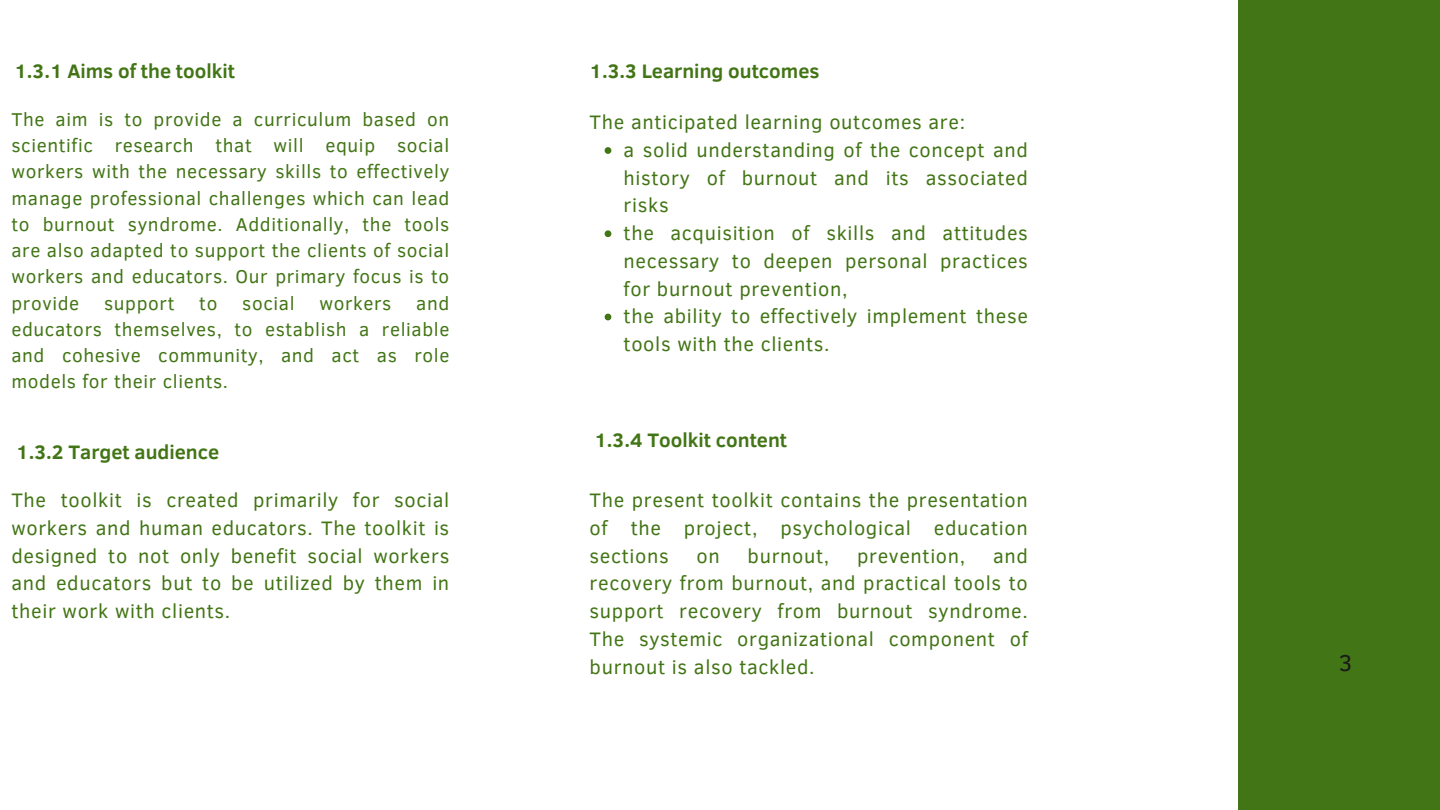
<style>
.page{position:relative;width:1440px;height:810px;background:#fff}
.page>*{position:absolute;margin:0;border:0;box-sizing:border-box;transform-origin:0 0}
.t1{font:23.5px "Clear Sans";color:#1b1b1b}
.t2{font:20px/27.8px "Clear Sans";letter-spacing:.035em;color:#427515;text-align:justify}
.t3{font:700 20px "Clear Sans";color:#427515}
.t4{font:19px/26.2px "Clear Sans";letter-spacing:.035em;color:#427515;text-align:justify}
</style>
<div class="page">
<div style="left:1238px;top:0;width:202px;height:810px;background:#427515"></div>
<svg style="left:605px;top:147px;width:6px;height:7px"></svg>
<svg style="left:605px;top:230px;width:6px;height:7px"></svg>
<svg style="left:605px;top:314px;width:6px;height:6px"></svg>
<p class="t3" style="left:14px;top:56px;width:222px">1.3.1 Aims of the toolkit</p>
<p class="t3" style="left:590px;top:56px;width:231px">1.3.3 Learning outcomes</p>
<p class="t4" style="left:11px;top:105px;width:439px">The aim is to provide a curriculum based on scientific research that will equip social workers with the necessary skills to effectively manage professional challenges which can lead to burnout syndrome. Additionally, the tools are also adapted to support the clients of social workers and educators. Our primary focus is to provide</p>
<p class="t4" style="left:11px;top:289px;width:439px;text-indent:405px">and educators themselves, to establish a reliable and cohesive community, and act as role models for their clients.</p>
<p class="t4" style="left:104px;top:289px;width:72px">support</p>
<p class="t4" style="left:199px;top:289px;width:20px">to</p>
<p class="t4" style="left:242px;top:289px;width:54px">social</p>
<p class="t4" style="left:319px;top:289px;width:74px">workers</p>
<p class="t3" style="left:16px;top:437px;width:205px">1.3.2 Target audience</p>
<p class="t2" style="left:11px;top:485px;width:439px">The toolkit is created primarily for social workers and human educators. The toolkit is designed to not only benefit social workers and educators but to be utilized by them in their work with clients.</p>
<p class="t2" style="left:590px;top:107px;width:377px">The anticipated learning outcomes are:</p>
<p class="t2" style="left:624px;top:135px;width:406px">a solid understanding of the concept and history of burnout and its associated risks</p>
<p class="t2" style="left:624px;top:218px;width:406px">the acquisition of skills and attitudes necessary to deepen personal practices for burnout prevention,</p>
<p class="t2" style="left:624px;top:301px;width:406px">the ability to effectively implement these tools with the clients.</p>
<p class="t3" style="left:594px;top:425px;width:194px">1.3.4 Toolkit content</p>
<p class="t2" style="left:590px;top:485px;width:440px">The present toolkit contains the presentation of the project, psychological education sections</p>
<p class="t2" style="left:590px;top:541px;width:440px;text-indent:403px">and recovery from burnout, and practical tools to support recovery from burnout syndrome.<br>The systemic organizational component of burnout is also tackled.</p>
<p class="t2" style="left:697px;top:541px;width:25px">on</p>
<p class="t2" style="left:748px;top:541px;width:83px">burnout,</p>
<p class="t2" style="left:857px;top:541px;width:110px">prevention,</p>
<p class="t1" style="left:1339px;top:645px;width:15px">3</p>
</div>
